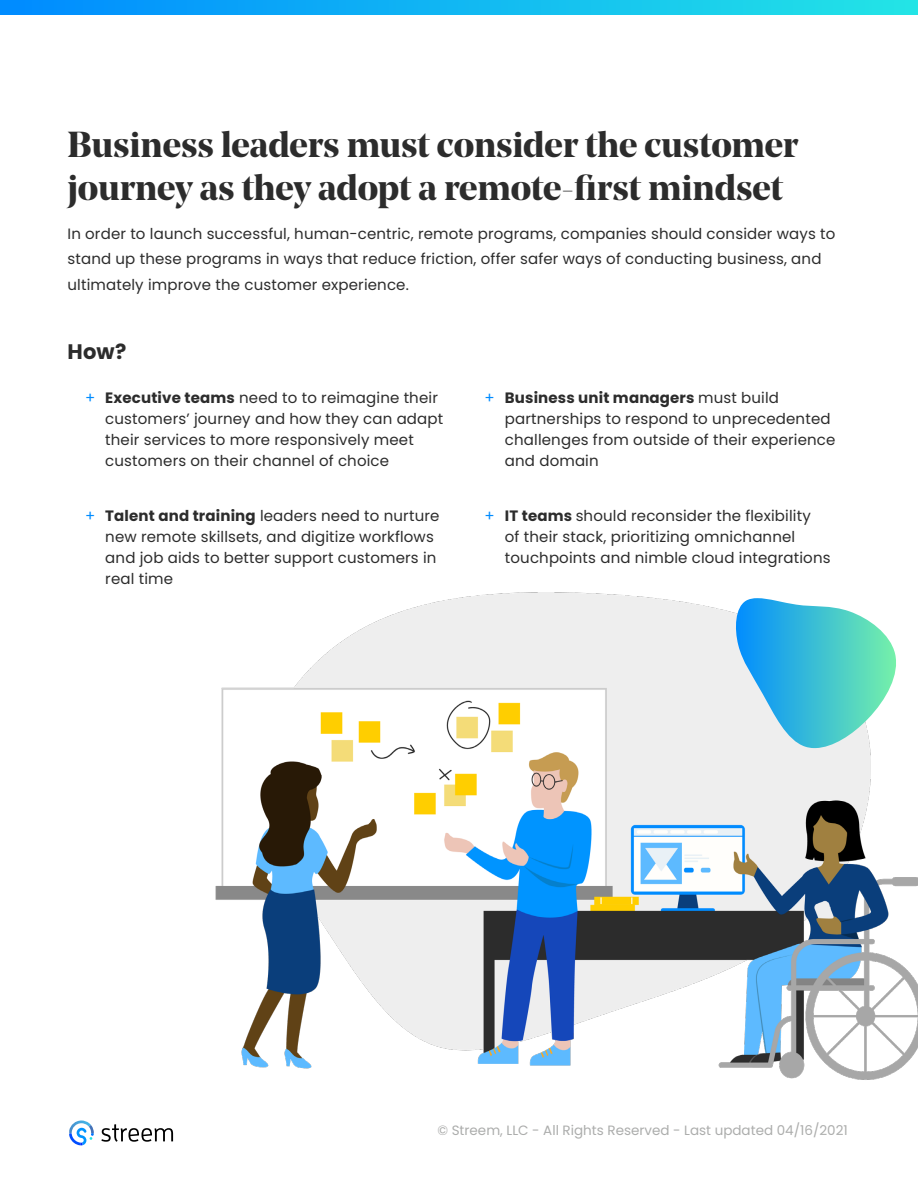
<style>
.page{position:relative;width:918px;height:1188px;background:#fff}
.page>*{position:absolute;margin:0;border:0;box-sizing:border-box;transform-origin:0 0}
.t1{font:700 36px/43.2px "Noe Display";color:#2c2c2c}
.t2{font:700 21px "Poppins";color:#2c2c2c}
.t3{font:15px/21px "Poppins";letter-spacing:.01em;color:#2c2c2c}
.t4{font:13.5px "Poppins";color:#acadac}
.s1{color:#008cff}
.s2{font-weight:700}
</style>
<div class="page">
<svg style="left:0;top:0;width:918px;height:15px"></svg>
<svg style="left:101px;top:1124px;width:72px;height:18px"></svg>
<svg style="left:69px;top:1120px;width:25px;height:25px"></svg>
<img style="left:215px;top:592px;width:703px;height:488px">
<svg style="left:734px;top:598px;width:166px;height:150px"></svg>
<h1 class="t1" style="left:68px;top:122px;width:732px">Business leaders must consider the customer journey as they adopt a remote-first mindset</h1>
<p class="t3" style="left:68px;top:221px;width:770px;line-height:25.5px">In order to launch successful, human-centric, remote programs, companies should consider ways to stand up these programs in ways that reduce friction, offer safer ways of conducting business, and ultimately improve the customer experience.</p>
<h2 class="t2" style="left:68px;top:339px;width:60px">How?</h2>
<p class="t3" style="left:105px;top:388px;width:339px;text-indent:-20px"><span class="s1">+</span> <span class="s2">Executive teams</span> need to to reimagine their customers’ journey and how they can adapt their services to more responsively meet customers on their channel of choice</p>
<p class="t3" style="left:105px;top:505px;width:336px;text-indent:-20px"><span class="s1">+</span> <span class="s2">Talent and training</span> leaders need to nurture new remote skillsets, and digitize workflows and job aids to better support customers in real time</p>
<p class="t3" style="left:505px;top:388px;width:332px;text-indent:-20px"><span class="s1">+</span> <span class="s2">Business unit managers</span> must build partnerships to respond to unprecedented challenges from outside of their experience and domain</p>
<p class="t3" style="left:505px;top:505px;width:327px;text-indent:-20px"><span class="s1">+</span> <span class="s2">IT teams</span> should reconsider the flexibility<br>of their stack, prioritizing omnichannel touchpoints and nimble cloud integrations</p>
<p class="t4" style="left:437px;top:1122px;width:412px">© Streem, LLC - All Rights Reserved - Last updated 04/16/2021</p>
</div>
